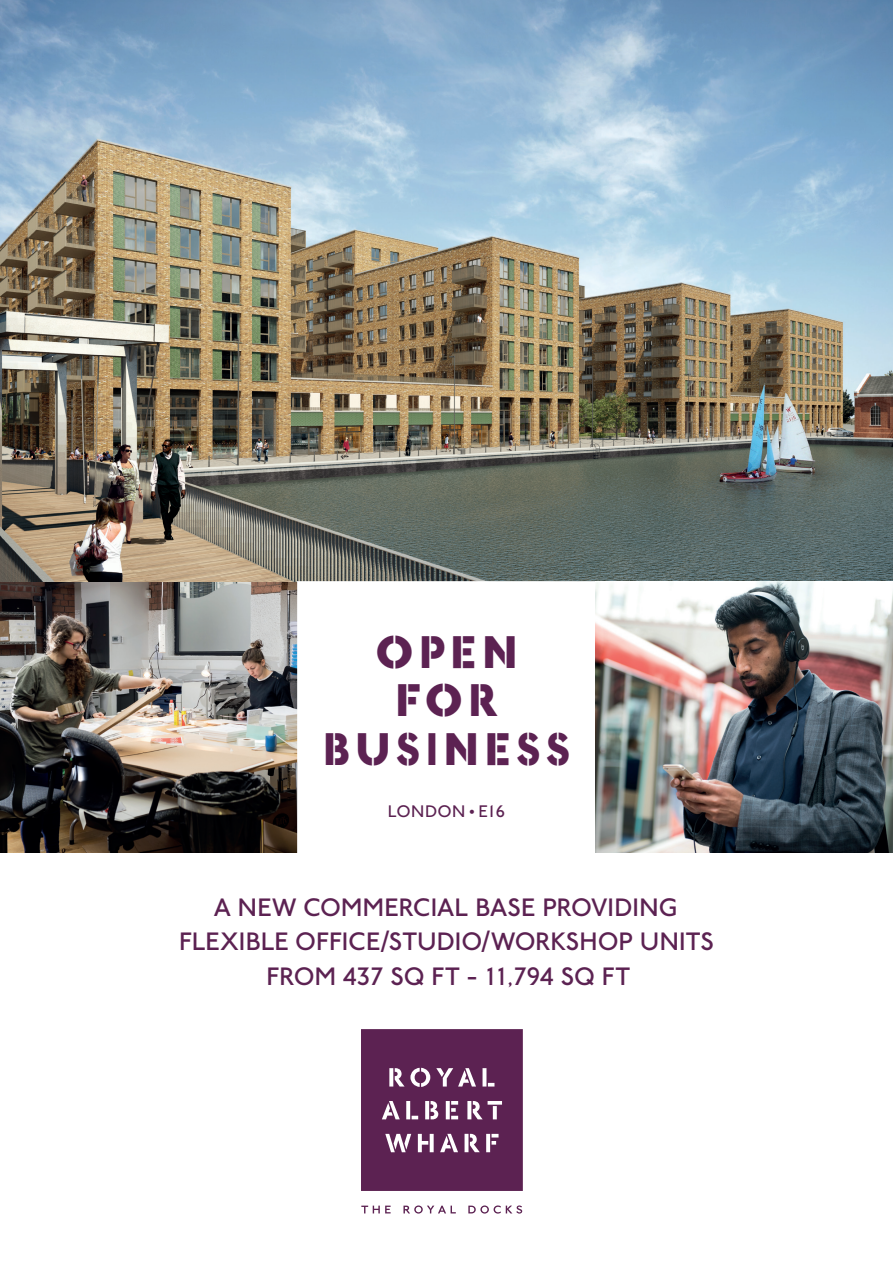
<style>
.page{position:relative;width:893px;height:1263px;background:#fff}
.page>*{position:absolute;margin:0;border:0;box-sizing:border-box;transform-origin:0 0}
.t1{font:700 47.4px/48.6px "RAW Stencil Johnston ITC";letter-spacing:.085em;color:#5c2252;text-align:center}
.t2{font:300 26.25px/34.5px "New Johnston";letter-spacing:.005em;color:#5c2252;text-align:center}
.t3{font:500 17.25px "Johnston ITC";letter-spacing:.01em;color:#5c2252}
</style>
<div class="page">
<img style="left:0;top:581px;width:297px;height:271px">
<img style="left:0;top:0;width:893px;height:581px">
<svg style="left:361px;top:1029px;width:162px;height:162px;background:#6a3661"></svg>
<svg style="left:361px;top:1205px;width:161px;height:8px"></svg>
<img style="left:595px;top:581px;width:298px;height:271px">
<p class="t1" style="left:322px;top:627px;width:249px">OPEN<br>FOR<br>BUSINESS</p>
<p class="t3" style="left:388px;top:801px;width:119px">LONDON • E16</p>
<p class="t2" style="left:179px;top:890px;width:537px">A NEW COMMERCIAL BASE PROVIDING<br>FLEXIBLE OFFICE/STUDIO/WORKSHOP UNITS<br>FROM 437 SQ FT - 11,794 SQ FT</p>
</div>
